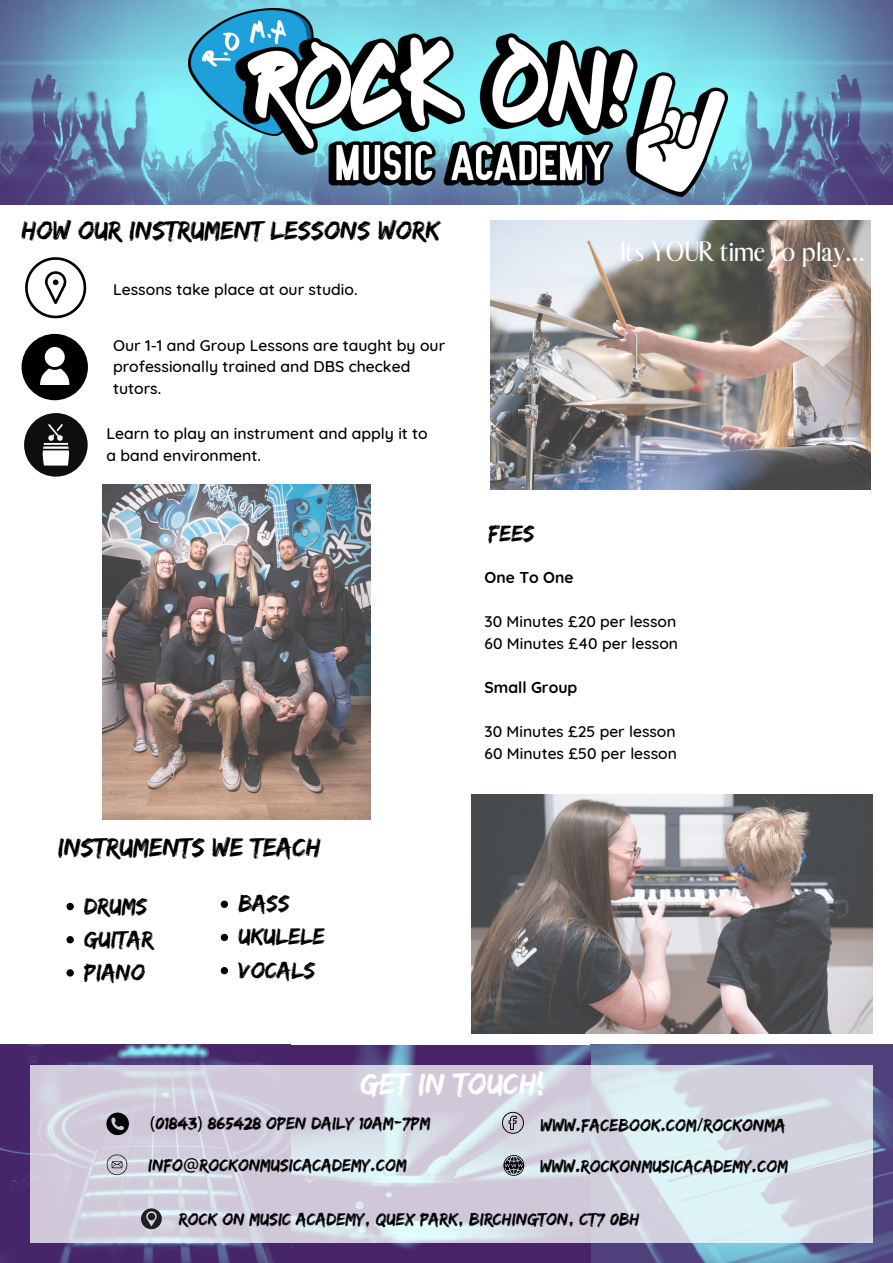
<style>
.page{position:relative;width:893px;height:1263px;background:#fff}
.page>*{position:absolute;margin:0;border:0;box-sizing:border-box;transform-origin:0 0}
.t1{font:31.5px "Edo";color:#fff}
.t2{font:27px "Edo";color:#000}
.t3{font:27px "Abiah";color:#fff}
.t4{font:24px "Edo";color:#000}
.t5{font:23.62px "Edo";color:#000}
.t6{font:18px "Edo";color:#000}
.t7{font:500 15.75px/21.5px "Quicksand";color:#000}
.t8{font:500 15.67px "Quicksand";color:#000}
.t9{font:700 15.67px "Quicksand";color:#000}
.s1{font-family:"Noto Sans"}
</style>
<div class="page">
<svg style="left:22px;top:334px;width:66px;height:66px"></svg>
<svg style="left:25px;top:257px;width:61px;height:62px"></svg>
<svg style="left:24px;top:413px;width:64px;height:64px"></svg>
<svg style="left:81px;top:1044px;width:107px;height:1px"></svg>
<img style="left:0;top:0;width:893px;height:204px">
<img style="left:490px;top:221px;width:381px;height:268px">
<img style="left:102px;top:485px;width:268px;height:334px">
<img style="left:188px;top:8px;width:540px;height:189px">
<img style="left:0;top:1045px;width:893px;height:218px">
<svg style="left:30px;top:1065px;width:843px;height:178px;background:#d4d6e3"></svg>
<svg style="left:107px;top:1154px;width:20px;height:21px"></svg>
<svg style="left:106px;top:1112px;width:23px;height:23px"></svg>
<svg style="left:490px;top:1155px;width:121px;height:108px;background:#b5aec6"></svg>
<svg style="left:141px;top:1208px;width:21px;height:21px"></svg>
<svg style="left:502px;top:1112px;width:22px;height:22px"></svg>
<svg style="left:66px;top:903px;width:8px;height:7px"></svg>
<svg style="left:66px;top:936px;width:8px;height:7px"></svg>
<svg style="left:66px;top:969px;width:8px;height:7px"></svg>
<img style="left:471px;top:794px;width:401px;height:240px">
<svg style="left:221px;top:900px;width:7px;height:8px"></svg>
<svg style="left:221px;top:934px;width:7px;height:7px"></svg>
<svg style="left:221px;top:967px;width:7px;height:7px"></svg>
<p class="t2" style="left:22px;top:214px;width:420px">HOW OUR INSTRUMENT LESSONS WORK</p>
<p class="t7" style="left:113px;top:278px;width:246px">Lessons take place at our studio.</p>
<p class="t7" style="left:113px;top:334px;width:334px">Our 1-1 and Group Lessons are taught by our professionally trained and DBS checked tutors.</p>
<p class="t7" style="left:106px;top:422px;width:323px;line-height:21.8px">Learn to play an instrument and apply it to a band environment.</p>
<p class="t2" style="left:58px;top:831px;width:264px">INSTRUMENTS WE TEACH</p>
<p class="t4" style="left:84px;top:892px;width:65px">DRUMS</p>
<p class="t4" style="left:84px;top:925px;width:71px">GUITAR</p>
<p class="t4" style="left:84px;top:958px;width:63px">PIANO</p>
<p class="t4" style="left:238px;top:889px;width:53px">BASS</p>
<p class="t4" style="left:238px;top:923px;width:88px">UKULELE</p>
<p class="t4" style="left:238px;top:956px;width:78px">VOCALS</p>
<p class="t3" style="left:621px;top:236px;width:245px">Its YOUR time to play...</p>
<p class="t5" style="left:488px;top:520px;width:48px">FEES</p>
<p class="t9" style="left:484px;top:568px;width:90px">One To One</p>
<p class="t8" style="left:484px;top:612px;width:193px">30 Minutes £20 per lesson</p>
<p class="t8" style="left:484px;top:634px;width:195px">60 Minutes £40 per lesson</p>
<p class="t9" style="left:484px;top:677px;width:94px">Small Group</p>
<p class="t8" style="left:484px;top:721px;width:193px">30 Minutes £25 per lesson</p>
<p class="t8" style="left:484px;top:743px;width:194px">60 Minutes £50 per lesson</p>
<p class="t1" style="left:360px;top:1066px;width:186px">GET IN TOUCH!</p>
<p class="t6" style="left:540px;top:1114px;width:247px">WWW.FACEBOOK.COM<span class="s1">/</span>ROCKONMA</p>
<p class="t6" style="left:150px;top:1112px;width:282px"><span class="s1">(</span>01843<span class="s1">)</span> 865428 OPEN DAILY 10AM-7PM</p>
<p class="t6" style="left:148px;top:1155px;width:260px">INFO<span class="s1">@</span>ROCKONMUSICACADEMY.COM</p>
<p class="t6" style="left:540px;top:1155px;width:249px">WWW.ROCKONMUSICACADEMY.COM</p>
<p class="t6" style="left:179px;top:1209px;width:462px">ROCK ON MUSIC ACADEMY, QUEX PARK, BIRCHINGTON, CT7 0BH</p>
</div>
